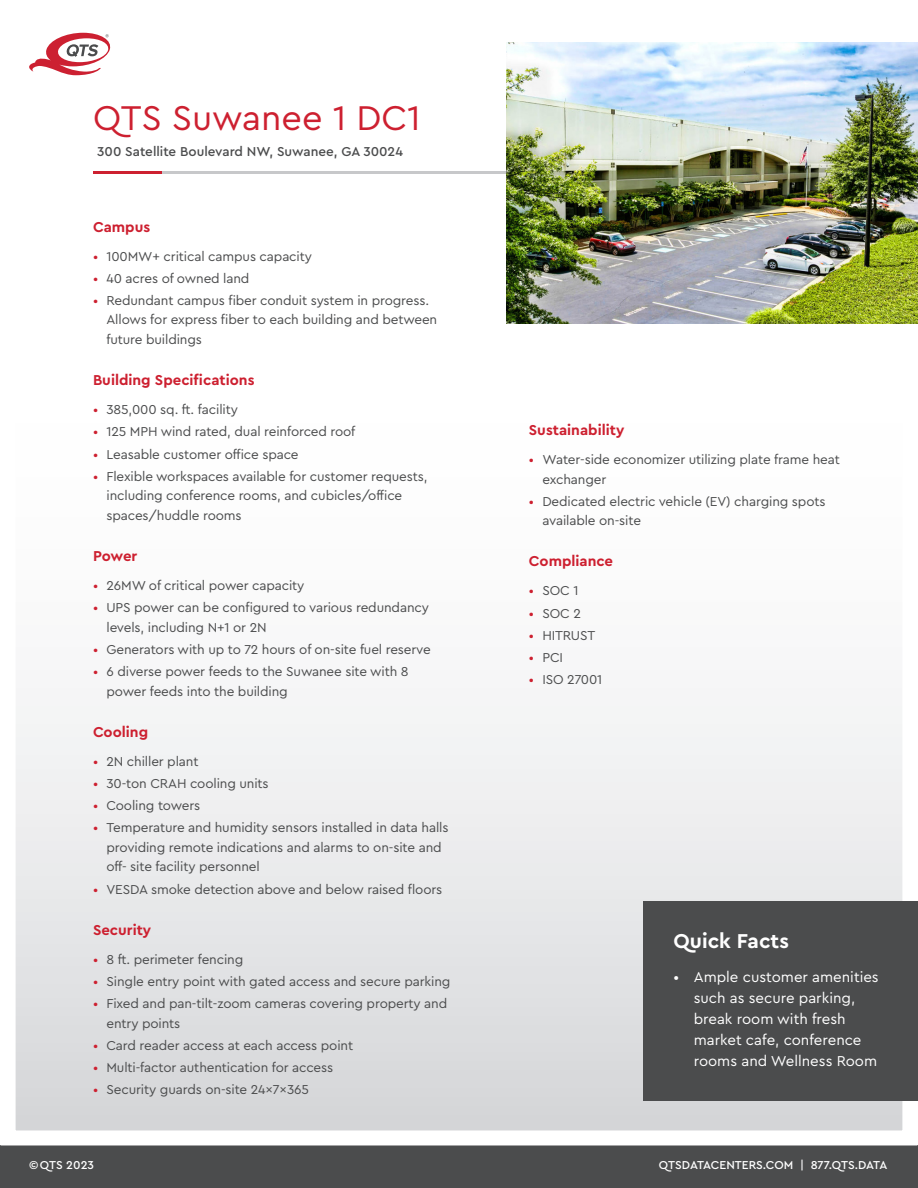
<style>
.page{position:relative;width:918px;height:1188px;background:#fff}
.page>*{position:absolute;margin:0;border:0;box-sizing:border-box;transform-origin:0 0}
.Facility_Header{font:36px "Cera Pro";color:#cd2030}
.t1{font:700 21px "Cera Pro";color:#fff}
.t2{font:15px/21px "Cera Pro";color:#fff}
.Category{font:700 15px "Cera Pro";color:#cd2030}
.t3{font:13.5px/19.5px "Cera Pro";letter-spacing:-.01em;color:#4b4c4d}
.Facility_Address{font:500 13.5px "Cera Pro";color:#4b4c4d}
.t4{font:500 12px "Cera Pro";color:#fff}
.s1{color:#cd2030}
</style>
<div class="page">
<div style="left:0;top:1145px;width:918px;height:43px;background:#4b4c4d"></div>
<div style="left:8px;top:8px;width:902px;height:1130px;background:linear-gradient(to bottom,#fff,#e0e1e3)"></div>
<svg style="left:29px;top:33px;width:84px;height:42px"></svg>
<hr style="left:93px;top:171px;width:823px;height:3px;background:#c7c8ca">
<hr style="left:93px;top:171px;width:69px;height:3px;background:#cd2030">
<img style="left:506px;top:43px;width:412px;height:281px">
<div style="left:644px;top:901px;width:274px;height:200px;background:#4b4c4d"></div>
<p class="Facility_Header" style="left:93px;top:94px;width:329px">QTS Suwanee 1 DC1</p>
<p class="Facility_Address" style="left:97px;top:143px;width:307px">300 Satellite Boulevard NW, Suwanee, GA 30024</p>
<p class="Category" style="left:93px;top:217px;width:59px">Campus</p>
<p class="t3" style="left:93px;top:246px;width:221px"><span class="s1">•</span> 100MW+ critical campus capacity</p>
<p class="t3" style="left:93px;top:268px;width:158px"><span class="s1">•</span> 40 acres of owned land</p>
<p class="t3" style="left:106px;top:290px;width:332px;text-indent:-14px"><span class="s1">•</span> Redundant campus fiber conduit system in progress.<br>Allows for express fiber to each building and between future buildings</p>
<p class="Category" style="left:93px;top:370px;width:163px">Building Specifications</p>
<p class="t3" style="left:93px;top:399px;width:147px"><span class="s1">•</span> 385,000 sq. ft. facility</p>
<p class="t3" style="left:93px;top:421px;width:264px"><span class="s1">•</span> 125 MPH wind rated, dual reinforced roof</p>
<p class="t3" style="left:93px;top:444px;width:207px"><span class="s1">•</span> Leasable customer office space</p>
<p class="t3" style="left:106px;top:466px;width:323px;text-indent:-14px"><span class="s1">•</span> Flexible workspaces available for customer requests, including conference rooms, and cubicles/office spaces/huddle rooms</p>
<p class="Category" style="left:93px;top:546px;width:46px">Power</p>
<p class="t3" style="left:93px;top:575px;width:213px"><span class="s1">•</span> 26MW of critical power capacity</p>
<p class="t3" style="left:106px;top:597px;width:324px;text-indent:-14px"><span class="s1">•</span> UPS power can be configured to various redundancy levels, including N+1 or 2N</p>
<p class="t3" style="left:93px;top:639px;width:339px"><span class="s1">•</span> Generators with up to 72 hours of on-site fuel reserve</p>
<p class="t3" style="left:106px;top:661px;width:304px;text-indent:-14px"><span class="s1">•</span> 6 diverse power feeds to the Suwanee site with 8 power feeds into the building</p>
<p class="Category" style="left:93px;top:722px;width:57px">Cooling</p>
<p class="t3" style="left:93px;top:751px;width:107px"><span class="s1">•</span> 2N chiller plant</p>
<p class="t3" style="left:93px;top:773px;width:177px"><span class="s1">•</span> 30-ton CRAH cooling units</p>
<p class="t3" style="left:93px;top:795px;width:109px"><span class="s1">•</span> Cooling towers</p>
<p class="t3" style="left:106px;top:817px;width:344px;text-indent:-14px"><span class="s1">•</span> Temperature and humidity sensors installed in data halls providing remote indications and alarms to on-site and off- site facility personnel</p>
<p class="t3" style="left:93px;top:879px;width:351px"><span class="s1">•</span> VESDA smoke detection above and below raised floors</p>
<p class="Category" style="left:93px;top:920px;width:60px">Security</p>
<p class="t3" style="left:93px;top:949px;width:152px"><span class="s1">•</span> 8 ft. perimeter fencing</p>
<p class="t3" style="left:93px;top:971px;width:359px"><span class="s1">•</span> Single entry point with gated access and secure parking</p>
<p class="t3" style="left:106px;top:993px;width:342px;text-indent:-14px"><span class="s1">•</span> Fixed and pan-tilt-zoom cameras covering property and entry points</p>
<p class="t3" style="left:93px;top:1035px;width:262px"><span class="s1">•</span> Card reader access at each access point</p>
<p class="t3" style="left:93px;top:1057px;width:242px"><span class="s1">•</span> Multi-factor authentication for access</p>
<p class="t3" style="left:93px;top:1079px;width:217px"><span class="s1">•</span> Security guards on-site 24x7x365</p>
<p class="Category" style="left:529px;top:420px;width:97px">Sustainability</p>
<p class="t3" style="left:542px;top:449px;width:299px;text-indent:-14px"><span class="s1">•</span> Water-side economizer utilizing plate frame heat exchanger</p>
<p class="t3" style="left:542px;top:491px;width:285px;text-indent:-14px"><span class="s1">•</span> Dedicated electric vehicle (EV) charging spots available on-site</p>
<p class="Category" style="left:529px;top:551px;width:86px">Compliance</p>
<p class="t3" style="left:529px;top:581px;width:51px"><span class="s1">•</span> SOC 1</p>
<p class="t3" style="left:529px;top:603px;width:54px"><span class="s1">•</span> SOC 2</p>
<p class="t3" style="left:529px;top:625px;width:68px"><span class="s1">•</span> HITRUST</p>
<p class="t3" style="left:529px;top:647px;width:36px"><span class="s1">•</span> PCI</p>
<p class="t3" style="left:529px;top:669px;width:75px"><span class="s1">•</span> ISO 27001</p>
<p class="t1" style="left:674px;top:927px;width:117px">Quick Facts</p>
<p class="t2" style="left:694px;top:966px;width:187px;text-indent:-20px">• Ample customer amenities such as secure parking, break room with fresh market cafe, conference rooms and Wellness Room</p>
<p class="t4" style="left:29px;top:1157px;width:66px">©QTS 2023</p>
<p class="t4" style="left:659px;top:1157px;width:230px">QTSDATACENTERS.COM | 877.QTS.DATA</p>
</div>
